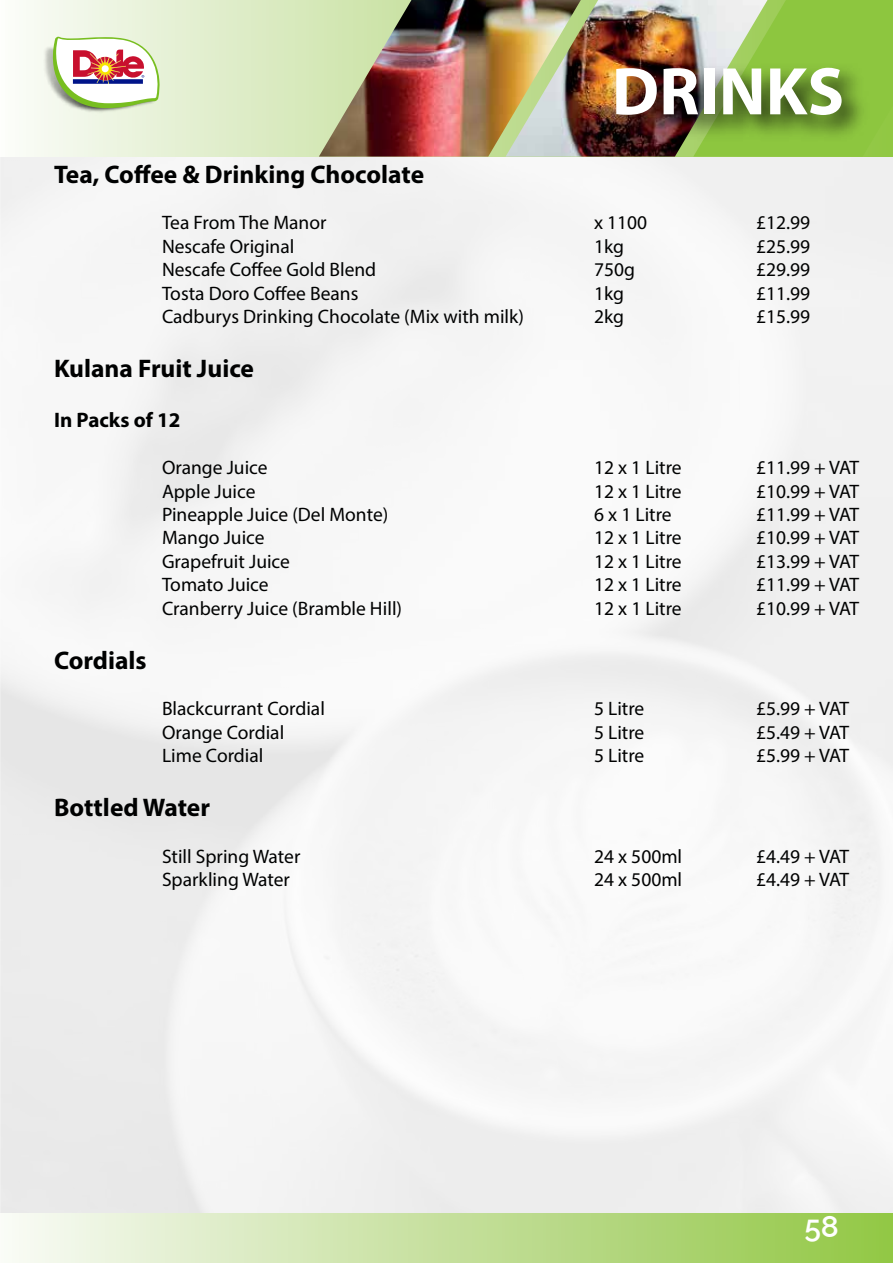
<style>
.page{position:relative;width:893px;height:1263px;background:#fff}
.page>*{position:absolute;margin:0;border:0;box-sizing:border-box;transform-origin:0 0}
.t1{font:700 67.95px "Myriad Pro";color:#fff}
.t2{font:100 30px "Raleway";color:#fff}
.t3{font:700 25.5px "Myriad Pro";color:#000101}
.t4{font:700 21px "Myriad Pro";color:#000101}
.t5{font:19.5px "Myriad Pro";color:#000101}
</style>
<div class="page">
<div style="left:0;top:157px;width:893px;height:1057px;background:#f5f5f5"></div>
<svg style="left:26px;top:0;width:293px;height:157px;background:#e3efd0"></svg>
<div style="left:767px;top:0;width:126px;height:157px;background:#8dc63f"></div>
<div style="left:0;top:1214px;width:893px;height:49px;background:linear-gradient(to right,#f9faf6,#92c645)"></div>
<img style="left:581px;top:0;width:186px;height:157px">
<img style="left:319px;top:0;width:262px;height:157px">
<img style="left:599px;top:45px;width:278px;height:112px">
<img style="left:37px;top:32px;width:124px;height:86px">
<svg style="left:52px;top:35px;width:109px;height:73px"></svg>
<svg style="left:0;top:648px;width:1px;height:615px"></svg>
<img style="left:0;top:648px;width:1px;height:42px">
<h1 class="t1" style="left:612px;top:47px;width:234px">DRINKS</h1>
<h3 class="t3" style="left:54px;top:157px;width:372px">Tea, Coffee &amp; Drinking Chocolate</h3>
<p class="t5" style="left:162px;top:211px;width:166px">Tea From The Manor</p>
<p class="t5" style="left:594px;top:211px;width:55px">x 1100</p>
<p class="t5" style="left:756px;top:211px;width:56px">£12.99</p>
<p class="t5" style="left:162px;top:234px;width:134px">Nescafe Original</p>
<p class="t5" style="left:594px;top:234px;width:32px">1kg</p>
<p class="t5" style="left:756px;top:234px;width:56px">£25.99</p>
<p class="t5" style="left:162px;top:258px;width:216px">Nescafe Coffee Gold Blend</p>
<p class="t5" style="left:594px;top:258px;width:42px">750g</p>
<p class="t5" style="left:756px;top:258px;width:56px">£29.99</p>
<p class="t5" style="left:162px;top:281px;width:198px">Tosta Doro Coffee Beans</p>
<p class="t5" style="left:594px;top:281px;width:32px">1kg</p>
<p class="t5" style="left:756px;top:281px;width:56px">£11.99</p>
<p class="t5" style="left:162px;top:304px;width:363px">Cadburys Drinking Chocolate (Mix with milk)</p>
<p class="t5" style="left:594px;top:304px;width:32px">2kg</p>
<p class="t5" style="left:756px;top:304px;width:56px">£15.99</p>
<h3 class="t3" style="left:54px;top:352px;width:201px">Kulana Fruit Juice</h3>
<p class="t4" style="left:54px;top:407px;width:128px">In Packs of 12</p>
<p class="t5" style="left:162px;top:456px;width:107px">Orange Juice</p>
<p class="t5" style="left:594px;top:456px;width:89px">12 x 1 Litre</p>
<p class="t5" style="left:756px;top:456px;width:105px">£11.99 + VAT</p>
<p class="t5" style="left:162px;top:479px;width:95px">Apple Juice</p>
<p class="t5" style="left:594px;top:479px;width:89px">12 x 1 Litre</p>
<p class="t5" style="left:756px;top:479px;width:105px">£10.99 + VAT</p>
<p class="t5" style="left:162px;top:502px;width:228px">Pineapple Juice (Del Monte)</p>
<p class="t5" style="left:594px;top:502px;width:79px">6 x 1 Litre</p>
<p class="t5" style="left:756px;top:502px;width:105px">£11.99 + VAT</p>
<p class="t5" style="left:162px;top:526px;width:104px">Mango Juice</p>
<p class="t5" style="left:594px;top:526px;width:89px">12 x 1 Litre</p>
<p class="t5" style="left:756px;top:526px;width:105px">£10.99 + VAT</p>
<p class="t5" style="left:162px;top:549px;width:130px">Grapefruit Juice</p>
<p class="t5" style="left:594px;top:549px;width:89px">12 x 1 Litre</p>
<p class="t5" style="left:756px;top:549px;width:105px">£13.99 + VAT</p>
<p class="t5" style="left:162px;top:573px;width:108px">Tomato Juice</p>
<p class="t5" style="left:594px;top:573px;width:89px">12 x 1 Litre</p>
<p class="t5" style="left:756px;top:573px;width:105px">£11.99 + VAT</p>
<p class="t5" style="left:162px;top:596px;width:242px">Cranberry Juice (Bramble Hill)</p>
<p class="t5" style="left:594px;top:596px;width:89px">12 x 1 Litre</p>
<p class="t5" style="left:756px;top:596px;width:105px">£10.99 + VAT</p>
<h3 class="t3" style="left:54px;top:643px;width:94px">Cordials</h3>
<p class="t5" style="left:162px;top:697px;width:164px">Blackcurrant Cordial</p>
<p class="t5" style="left:594px;top:697px;width:52px">5 Litre</p>
<p class="t5" style="left:756px;top:697px;width:95px">£5.99 + VAT</p>
<p class="t5" style="left:162px;top:720px;width:124px">Orange Cordial</p>
<p class="t5" style="left:594px;top:720px;width:52px">5 Litre</p>
<p class="t5" style="left:756px;top:720px;width:95px">£5.49 + VAT</p>
<p class="t5" style="left:162px;top:744px;width:103px">Lime Cordial</p>
<p class="t5" style="left:594px;top:744px;width:52px">5 Litre</p>
<p class="t5" style="left:756px;top:744px;width:95px">£5.99 + VAT</p>
<h3 class="t3" style="left:54px;top:791px;width:158px">Bottled Water</h3>
<p class="t5" style="left:162px;top:844px;width:140px">Still Spring Water</p>
<p class="t5" style="left:594px;top:844px;width:90px">24 x 500ml</p>
<p class="t5" style="left:756px;top:844px;width:95px">£4.49 + VAT</p>
<p class="t5" style="left:162px;top:868px;width:130px">Sparkling Water</p>
<p class="t5" style="left:594px;top:868px;width:90px">24 x 500ml</p>
<p class="t5" style="left:756px;top:868px;width:95px">£4.49 + VAT</p>
<h2 class="t2" style="left:804px;top:1203px;width:36px">58</h2>
</div>
